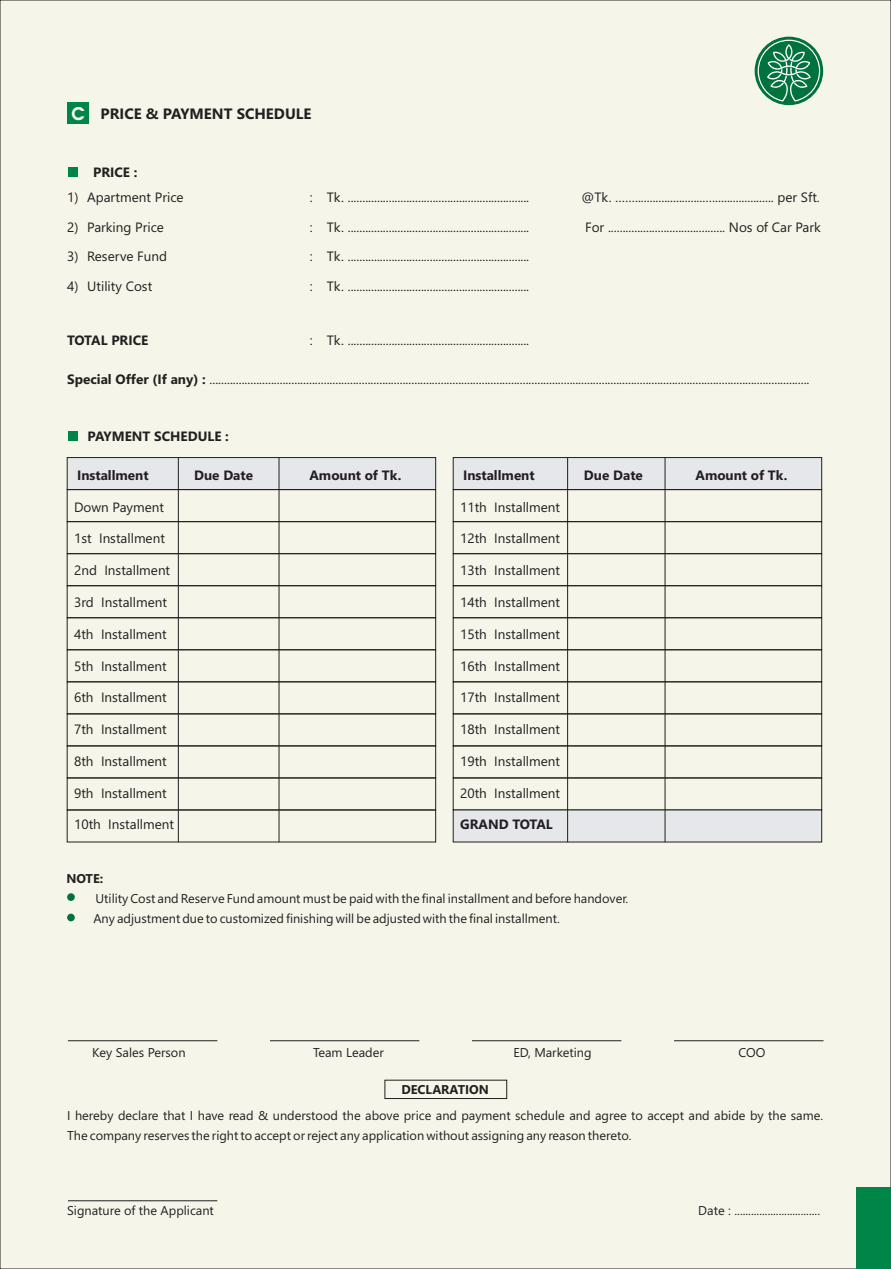
<style>
.page{position:relative;width:891px;height:1269px;background:#f5f5ea}
.page>*{position:absolute;margin:0;border:0;box-sizing:border-box;transform-origin:0 0}
.t1{font:700 15px "Segoe UI";color:#231f20}
.t2{font:13.5px "Segoe UI";color:#231f20}
.t3{font:700 13.5px "Segoe UI";color:#231f20}
.t4{font:12.75px/20.4px "Segoe UI";color:#231f20}
.t5{font:700 12.75px "Segoe UI";color:#231f20}
.s1{font-family:"Avant Garde IT Cby BT";font-size:18px;color:#fff}
.s2{font-weight:700}
</style>
<div class="page">
<div style="left:66px;top:457px;width:370px;height:33px;background:#e6e7e9"></div>
<div style="left:67px;top:893px;width:8px;height:8px;background:#00723e;border-radius:50%"></div>
<div style="left:67px;top:489px;width:369px;height:33px;border:1px solid #231f20"></div>
<div style="left:67px;top:521px;width:369px;height:33px;border:1px solid #231f20"></div>
<div style="left:67px;top:553px;width:369px;height:33px;border:1px solid #231f20"></div>
<div style="left:67px;top:585px;width:369px;height:33px;border:1px solid #231f20"></div>
<div style="left:67px;top:617px;width:369px;height:33px;border:1px solid #231f20"></div>
<div style="left:67px;top:649px;width:369px;height:33px;border:1px solid #231f20"></div>
<div style="left:67px;top:681px;width:369px;height:33px;border:1px solid #231f20"></div>
<div style="left:67px;top:713px;width:369px;height:33px;border:1px solid #231f20"></div>
<div style="left:67px;top:746px;width:369px;height:32px;border:1px solid #231f20"></div>
<div style="left:67px;top:778px;width:369px;height:32px;border:1px solid #231f20"></div>
<div style="left:67px;top:810px;width:369px;height:32px;border:1px solid #231f20"></div>
<hr style="left:68px;top:1040px;width:149px;height:1px;background:#231f20">
<hr style="left:270px;top:1040px;width:149px;height:1px;background:#231f20">
<hr style="left:472px;top:1040px;width:149px;height:1px;background:#231f20">
<hr style="left:674px;top:1040px;width:149px;height:1px;background:#231f20">
<hr style="left:68px;top:1200px;width:149px;height:1px;background:#231f20">
<div style="left:68px;top:167px;width:10px;height:10px;background:#008549"></div>
<hr style="left:178px;top:458px;width:1px;height:384px;background:#231f20">
<hr style="left:279px;top:458px;width:1px;height:384px;background:#231f20">
<div style="left:385px;top:1080px;width:122px;height:19px;border:1px solid #231f20"></div>
<div style="left:67px;top:102px;width:22px;height:22px;background:#008549"></div>
<div style="left:68px;top:431px;width:10px;height:10px;background:#008549"></div>
<div style="left:857px;top:1187px;width:34px;height:82px;background:#008549"></div>
<svg style="left:755px;top:37px;width:68px;height:68px"></svg>
<svg style="left:758px;top:40px;width:62px;height:62px;background:#4b9b75"></svg>
<div style="left:452px;top:457px;width:370px;height:33px;background:#e6e7e9"></div>
<div style="left:453px;top:489px;width:369px;height:33px;border:1px solid #231f20"></div>
<div style="left:453px;top:521px;width:369px;height:33px;border:1px solid #231f20"></div>
<div style="left:453px;top:553px;width:369px;height:33px;border:1px solid #231f20"></div>
<div style="left:453px;top:585px;width:369px;height:33px;border:1px solid #231f20"></div>
<div style="left:453px;top:617px;width:369px;height:33px;border:1px solid #231f20"></div>
<div style="left:453px;top:649px;width:369px;height:33px;border:1px solid #231f20"></div>
<div style="left:453px;top:681px;width:369px;height:33px;border:1px solid #231f20"></div>
<div style="left:453px;top:713px;width:369px;height:33px;border:1px solid #231f20"></div>
<div style="left:453px;top:746px;width:369px;height:32px;border:1px solid #231f20"></div>
<svg style="left:452px;top:809px;width:370px;height:34px;background:#d8d8da"></svg>
<hr style="left:567px;top:458px;width:1px;height:384px;background:#231f20">
<hr style="left:665px;top:458px;width:1px;height:384px;background:#231f20">
<div style="left:67px;top:914px;width:8px;height:7px;background:#00723e;border-radius:50%"></div>
<p class="t1" style="left:71px;top:108px;width:242px"><span class="s1">C</span> PRICE &amp; PAYMENT SCHEDULE</p>
<p class="t3" style="left:93px;top:167px;width:46px">PRICE :</p>
<p class="t2" style="left:67px;top:192px;width:118px">1) Apartment Price</p>
<p class="t2" style="left:310px;top:192px;width:221px">: Tk. ..............................................................</p>
<p class="t2" style="left:581px;top:192px;width:240px">@Tk. ……........................….................... per Sft.</p>
<p class="t2" style="left:67px;top:222px;width:98px">2) Parking Price</p>
<p class="t2" style="left:310px;top:222px;width:221px">: Tk. ..............................................................</p>
<p class="t2" style="left:585px;top:222px;width:237px">For ........................................ Nos of Car Park</p>
<p class="t2" style="left:67px;top:251px;width:101px">3) Reserve Fund</p>
<p class="t2" style="left:310px;top:251px;width:221px">: Tk. ..............................................................</p>
<p class="t2" style="left:67px;top:281px;width:87px">4) Utility Cost</p>
<p class="t2" style="left:310px;top:281px;width:221px">: Tk. ..............................................................</p>
<p class="t3" style="left:67px;top:335px;width:83px">TOTAL PRICE</p>
<p class="t2" style="left:310px;top:335px;width:221px">: Tk. ..............................................................</p>
<p class="t2" style="left:67px;top:374px;width:744px"><span class="s2">Special Offer (If any) :</span> .............................................................................................................................................................................................................</p>
<p class="t3" style="left:88px;top:431px;width:143px">PAYMENT SCHEDULE :</p>
<p class="t3" style="left:77px;top:470px;width:73px">Installment</p>
<p class="t3" style="left:194px;top:470px;width:60px">Due Date</p>
<p class="t3" style="left:309px;top:470px;width:94px">Amount of Tk.</p>
<p class="t2" style="left:74px;top:502px;width:91px">Down Payment</p>
<p class="t2" style="left:74px;top:534px;width:92px">1st Installment</p>
<p class="t2" style="left:74px;top:565px;width:98px">2nd Installment</p>
<p class="t2" style="left:74px;top:597px;width:94px">3rd Installment</p>
<p class="t2" style="left:74px;top:629px;width:94px">4th Installment</p>
<p class="t2" style="left:74px;top:661px;width:94px">5th Installment</p>
<p class="t2" style="left:74px;top:692px;width:94px">6th Installment</p>
<p class="t2" style="left:74px;top:724px;width:94px">7th Installment</p>
<p class="t2" style="left:74px;top:756px;width:94px">8th Installment</p>
<p class="t2" style="left:74px;top:788px;width:94px">9th Installment</p>
<p class="t2" style="left:74px;top:820px;width:102px">10th Installment</p>
<p class="t3" style="left:463px;top:470px;width:73px">Installment</p>
<p class="t3" style="left:584px;top:470px;width:60px">Due Date</p>
<p class="t3" style="left:696px;top:470px;width:94px">Amount of Tk.</p>
<p class="t2" style="left:460px;top:502px;width:102px">11th Installment</p>
<p class="t2" style="left:460px;top:534px;width:102px">12th Installment</p>
<p class="t2" style="left:460px;top:565px;width:102px">13th Installment</p>
<p class="t2" style="left:460px;top:597px;width:102px">14th Installment</p>
<p class="t2" style="left:460px;top:629px;width:102px">15th Installment</p>
<p class="t2" style="left:460px;top:661px;width:102px">16th Installment</p>
<p class="t2" style="left:460px;top:692px;width:102px">17th Installment</p>
<p class="t2" style="left:460px;top:724px;width:102px">18th Installment</p>
<p class="t2" style="left:460px;top:756px;width:102px">19th Installment</p>
<p class="t2" style="left:460px;top:788px;width:102px">20th Installment</p>
<p class="t3" style="left:460px;top:820px;width:94px">GRAND TOTAL</p>
<p class="t5" style="left:66px;top:874px;width:38px">NOTE:</p>
<p class="t4" style="left:93px;top:890px;width:537px;line-height:19.8px">Utility Cost and Reserve Fund amount must be paid with the final installment and before handover.<br>Any adjustment due to customized finishing will be adjusted with the final installment.</p>
<p class="t4" style="left:92px;top:1044px;width:95px">Key Sales Person</p>
<p class="t4" style="left:313px;top:1044px;width:72px">Team Leader</p>
<p class="t4" style="left:514px;top:1044px;width:80px">ED, Marketing</p>
<p class="t4" style="left:739px;top:1044px;width:28px">COO</p>
<p class="t5" style="left:401px;top:1085px;width:89px">DECLARATION</p>
<p class="t4" style="left:67px;top:1106px;width:757px">I hereby declare that I have read &amp; understood the above price and payment schedule and agree to accept and abide by the same.<br>The company reserves the right to accept or reject any application without assigning any reason thereto.</p>
<p class="t4" style="left:67px;top:1201px;width:148px">Signature of the Applicant</p>
<p class="t4" style="left:698px;top:1201px;width:123px">Date : ...............................</p>
</div>
